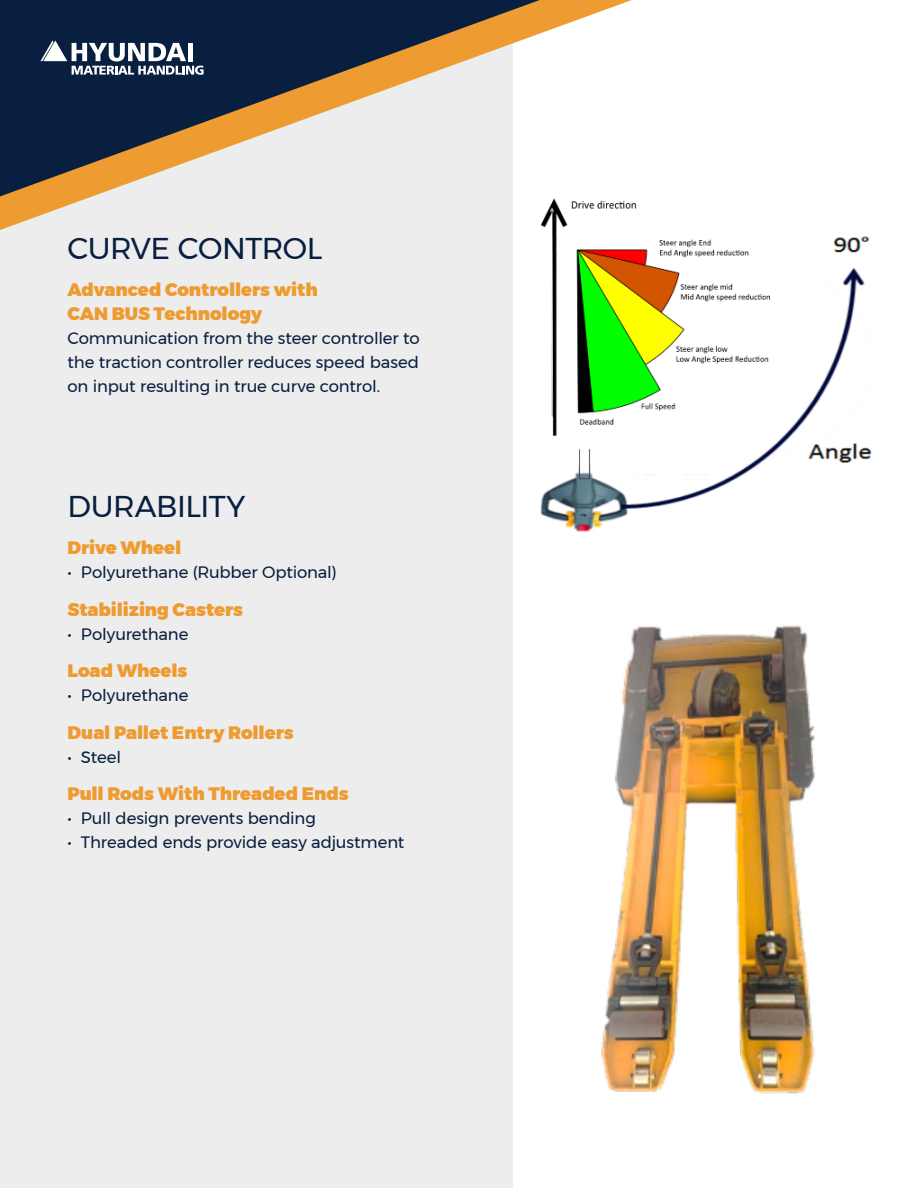
<style>
.page{position:relative;width:918px;height:1188px;background:#fff}
.page>*{position:absolute;margin:0;border:0;box-sizing:border-box;transform-origin:0 0}
.t1{font:30px "Montserrat";letter-spacing:-.02em;color:#081f40}
.t2{font:900 18px/24px "Montserrat";letter-spacing:-.005em;color:#ee9c31}
.t3{font:16.5px/24px "Montserrat";letter-spacing:-.01em;color:#081f40;text-align:justify}
</style>
<div class="page">
<div style="left:0;top:0;width:513px;height:1188px;background:#ebebec"></div>
<img style="left:601px;top:625px;width:214px;height:469px">
<svg style="left:0;top:0;width:632px;height:230px"></svg>
<svg style="left:0;top:0;width:540px;height:196px"></svg>
<svg style="left:40px;top:40px;width:164px;height:35px;background:#677589"></svg>
<img style="left:534px;top:186px;width:338px;height:346px">
<h1 class="t1" style="left:68px;top:225px;width:257px">CURVE CONTROL</h1>
<p class="t2" style="left:68px;top:278px;width:252px">Advanced Controllers with<br>CAN BUS Technology</p>
<p class="t3" style="left:68px;top:326px;width:354px">Communication from the steer controller to the traction controller reduces speed based on input resulting in true curve control.</p>
<h1 class="t1" style="left:68px;top:483px;width:180px">DURABILITY</h1>
<p class="t2" style="left:68px;top:536px;width:115px">Drive Wheel</p>
<p class="t3" style="left:68px;top:560px;width:271px">• Polyurethane (Rubber Optional)</p>
<p class="t2" style="left:68px;top:597px;width:177px">Stabilizing Casters</p>
<p class="t3" style="left:68px;top:622px;width:123px">• Polyurethane</p>
<p class="t2" style="left:68px;top:659px;width:122px">Load Wheels</p>
<p class="t3" style="left:68px;top:683px;width:123px">• Polyurethane</p>
<p class="t2" style="left:68px;top:720px;width:228px">Dual Pallet Entry Rollers</p>
<p class="t3" style="left:68px;top:745px;width:55px">• Steel</p>
<p class="t2" style="left:68px;top:782px;width:283px">Pull Rods With Threaded Ends</p>
<p class="t3" style="left:68px;top:806px;width:250px">• Pull design prevents bending</p>
<p class="t3" style="left:68px;top:830px;width:338px">• Threaded ends provide easy adjustment</p>
</div>
